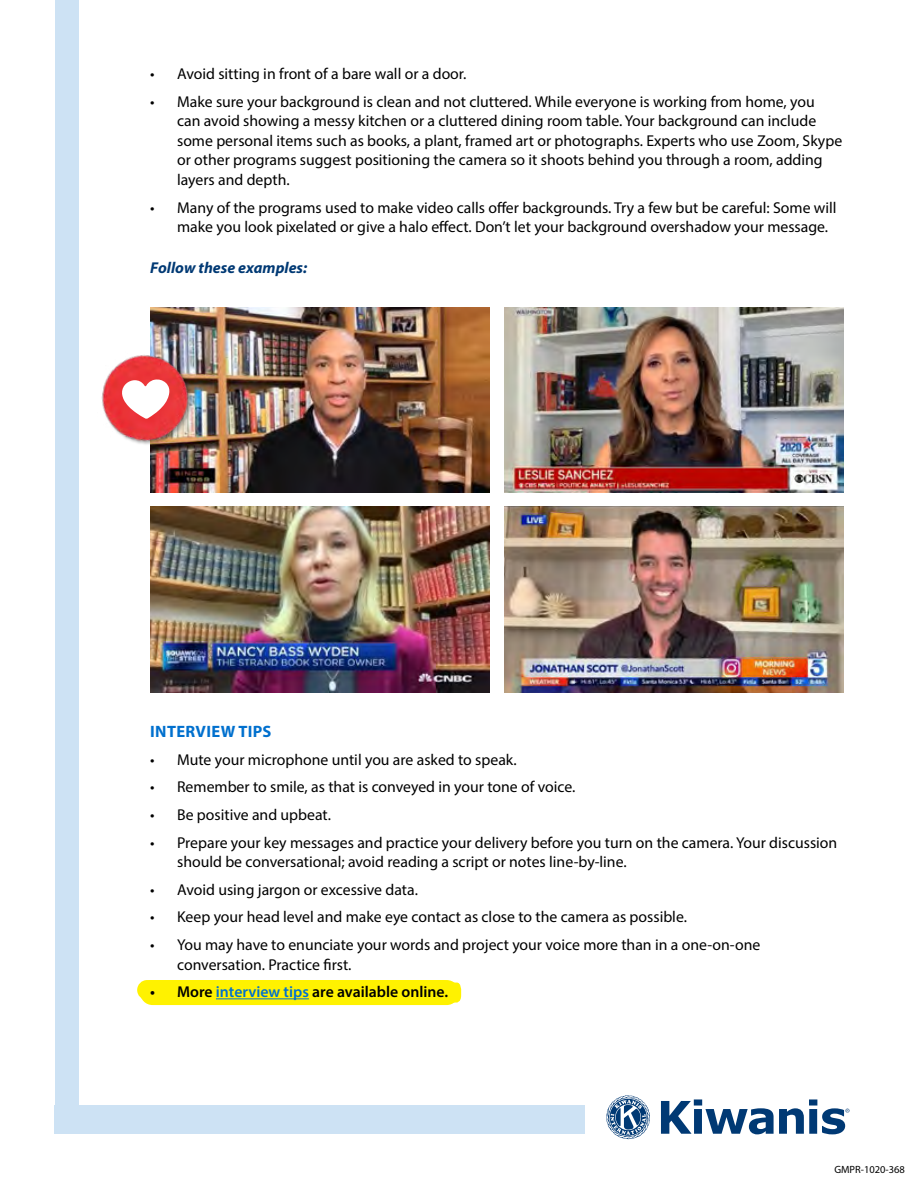
<style>
.page{position:relative;width:918px;height:1188px;background:#fff}
.page>*{position:absolute;margin:0;border:0;box-sizing:border-box;transform-origin:0 0}
.t1{font:700 16.5px "Myriad Pro";letter-spacing:.02em;color:#0070ce}
.t2{font:15.75px/19.5px "Myriad Pro";color:#000}
.t3{font:600 15.75px "Myriad Pro";color:#000}
.t4{font:italic 700 15.75px "Myriad Pro";color:#003974}
.t5{font:10.5px "Myriad Pro";color:#000}
.s1{color:#0070ce}
</style>
<div class="page">
<div style="left:140px;top:980px;width:319px;height:25px;background:#fff200;border-radius:13px"></div>
<div style="left:137px;top:980px;width:315px;height:20px;background:#fff200;border-radius:10px"></div>
<svg style="left:216px;top:983px;width:245px;height:20px"></svg>
<div style="left:54px;top:1106px;width:530px;height:28px;background:#cde2f4"></div>
<div style="left:55px;top:0;width:23px;height:1134px;background:#cde2f4"></div>
<svg style="left:661px;top:1099px;width:188px;height:35px"></svg>
<svg style="left:606px;top:1095px;width:44px;height:44px"></svg>
<img style="left:150px;top:307px;width:339px;height:186px">
<img style="left:150px;top:506px;width:339px;height:186px">
<img style="left:504px;top:307px;width:339px;height:186px">
<img style="left:504px;top:506px;width:339px;height:186px">
<hr style="left:216px;top:998px;width:93px;height:1px;background:#0070ce">
<img style="left:101px;top:339px;width:98px;height:116px">
<svg style="left:122px;top:379px;width:47px;height:40px"></svg>
<p class="t2" style="left:150px;top:64px;width:318px">• Avoid sitting in front of a bare wall or a door.</p>
<p class="t2" style="left:177px;top:92px;width:667px;text-indent:-27px">• Make sure your background is clean and not cluttered. While everyone is working from home, you<br>can avoid showing a messy kitchen or a cluttered dining room table. Your background can include some personal items such as books, a plant, framed art or photographs. Experts who use Zoom, Skype or other programs suggest positioning the camera so it shoots behind you through a room, adding layers and depth.</p>
<p class="t2" style="left:177px;top:197px;width:661px;text-indent:-27px">• Many of the programs used to make video calls offer backgrounds. Try a few but be careful: Some will make you look pixelated or give a halo effect. Don’t let your background overshadow your message.</p>
<p class="t4" style="left:150px;top:258px;width:159px">Follow these examples:</p>
<p class="t1" style="left:150px;top:721px;width:123px">INTERVIEW TIPS</p>
<p class="t2" style="left:150px;top:749px;width:368px">• Mute your microphone until you are asked to speak.</p>
<p class="t2" style="left:150px;top:777px;width:427px">• Remember to smile, as that is conveyed in your tone of voice.</p>
<p class="t2" style="left:150px;top:805px;width:182px">• Be positive and upbeat.</p>
<p class="t2" style="left:177px;top:832px;width:662px;text-indent:-27px">• Prepare your key messages and practice your delivery before you turn on the camera. Your discussion should be conversational; avoid reading a script or notes line-by-line.</p>
<p class="t2" style="left:150px;top:880px;width:269px">• Avoid using jargon or excessive data.</p>
<p class="t2" style="left:150px;top:907px;width:538px">• Keep your head level and make eye contact as close to the camera as possible.</p>
<p class="t2" style="left:177px;top:935px;width:585px;text-indent:-27px">• You may have to enunciate your words and project your voice more than in a one-on-one conversation. Practice first.</p>
<p class="t3" style="left:150px;top:982px;width:300px">• More <span class="s1">interview tips</span> are available online.</p>
<p class="t5" style="left:834px;top:1163px;width:72px">GMPR-1020-368</p>
</div>
